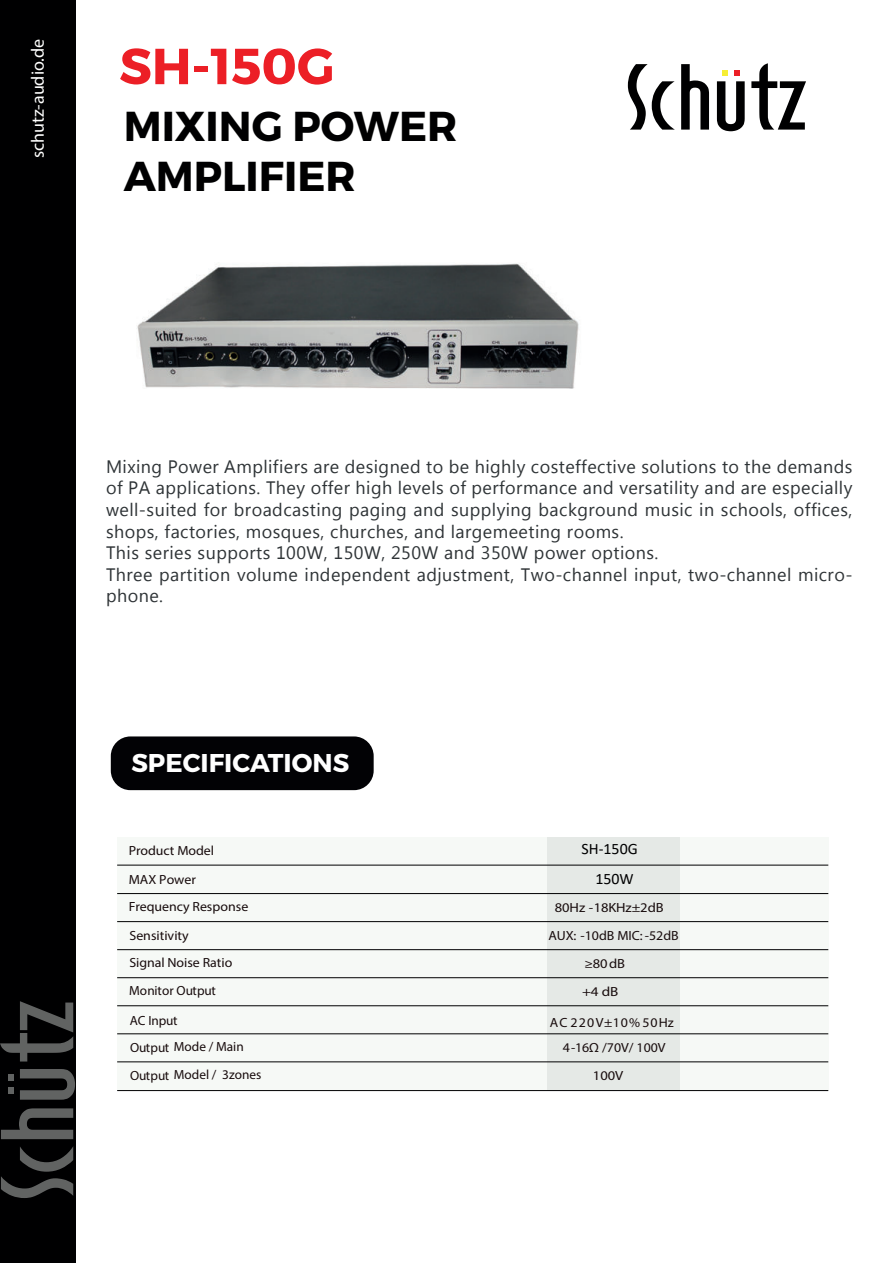
<style>
.page{position:relative;width:893px;height:1263px;background:#fff}
.page>*{position:absolute;margin:0;border:0;box-sizing:border-box;transform-origin:0 0}
.t1{font:700 50.55px "Montserrat";color:#ec1f26}
.t2{font:700 41.7px/50.1px "Montserrat";color:#000001}
.t3{font:700 25.65px "Montserrat";color:#fff}
.t4{font:18px/21.6px "Microsoft Tai Le";letter-spacing:.025em;color:#2e3336}
.t5{font:18px "Myriad Pro";color:#fff}
.t6{font:15.9px "Calibri";color:#000001}
.t7{font:13.35px/27.3px "Myriad Pro";color:#180c0d;scale:1.05 1}
.t8{font:13.35px/27.8px "Myriad Pro";color:#180c0d}
.t9{font:13.35px/28.7px "Myriad Pro";color:#180c0d;scale:1.09 1}
.t10{font:13.35px "Myriad Pro";letter-spacing:.08em;color:#180c0d;scale:1.05 1}
.t11{font:13.35px "Myriad Pro";color:#180c0d;scale:1.14 1}
</style>
<div class="page">
<img style="left:137px;top:263px;width:442px;height:126px">
<svg style="left:628px;top:64px;width:47px;height:66px"></svg>
<svg style="left:681px;top:64px;width:28px;height:66px"></svg>
<svg style="left:717px;top:71px;width:28px;height:60px"></svg>
<svg style="left:751px;top:63px;width:55px;height:67px"></svg>
<div style="left:1px;top:0;width:75px;height:1263px;background:#000001"></div>
<svg style="left:1px;top:1147px;width:72px;height:51px"></svg>
<svg style="left:1px;top:1108px;width:72px;height:31px"></svg>
<svg style="left:20px;top:1069px;width:55px;height:31px"></svg>
<svg style="left:8px;top:1088px;width:6px;height:6px"></svg>
<svg style="left:8px;top:1074px;width:6px;height:6px"></svg>
<svg style="left:0;top:1001px;width:73px;height:60px"></svg>
<div style="left:111px;top:736px;width:263px;height:54px;background:#020205;border-radius:20px"></div>
<div style="left:117px;top:837px;width:711px;height:253px;background:#f6f9f6"></div>
<div style="left:547px;top:837px;width:132px;height:253px;background:#e5e9e6"></div>
<hr style="left:117px;top:893px;width:711px;height:1px;background:#000001">
<hr style="left:117px;top:921px;width:711px;height:1px;background:#000001">
<hr style="left:117px;top:949px;width:711px;height:1px;background:#000001">
<hr style="left:117px;top:977px;width:711px;height:1px;background:#000001">
<hr style="left:117px;top:1005px;width:711px;height:1px;background:#000001">
<hr style="left:117px;top:1033px;width:711px;height:1px;background:#000001">
<hr style="left:117px;top:1061px;width:711px;height:1px;background:#000001">
<hr style="left:117px;top:1090px;width:711px;height:1px;background:#000001">
<hr style="left:117px;top:865px;width:711px;height:1px;background:#000001">
<p class="t5" style="left:31px;top:158px;width:121px;rotate:-90deg">schutz-audio.de</p>
<p class="t5" style="left:31px;top:104px;width:57px;rotate:-90deg">tech.de</p>
<h1 class="t1" style="left:119px;top:37px;width:217px">SH-150G</h1>
<h2 class="t2" style="left:124px;top:102px;width:335px">MIXING POWER<br>AMPLIFIER</h2>
<p class="t4" style="left:106px;top:457px;width:748px">Mixing Power Amplifiers are designed to be highly costeffective solutions to the demands of PA applications. They offer high levels of performance and versatility and are especially well-suited for broadcasting paging and supplying background music in schools, offices, shops, factories, mosques, churches, and largemeeting rooms.<br>This series supports 100W, 150W, 250W and 350W power options.<br>Three partition volume independent adjustment, Two-channel input, two-channel micro&shy;phone.</p>
<h3 class="t3" style="left:131px;top:748px;width:219px">SPECIFICATIONS</h3>
<p class="t7" style="left:129px;top:838px;width:83px">Product Model</p>
<p class="t7" style="left:129px;top:867px;width:115px">MAX Power<br>Frequency Response</p>
<p class="t7" style="left:129px;top:923px;width:58px">Sensitivity</p>
<p class="t6" style="left:581px;top:839px;width:58px">SH-150G</p>
<p class="t6" style="left:595px;top:869px;width:40px">150W</p>
<p class="t9" style="left:549px;top:894px;width:121px;text-indent:6px">80Hz -18KHz±2dB<br>AUX: -10dB MIC: -52dB</p>
<p class="t7" style="left:129px;top:950px;width:99px">Signal Noise Ratio</p>
<p class="t9" style="left:584px;top:950px;width:39px">≥80dB</p>
<p class="t8" style="left:129px;top:978px;width:88px">Monitor Output</p>
<p class="t11" style="left:582px;top:987px;width:33px">+4 dB</p>
<p class="t8" style="left:130px;top:1007px;width:49px">AC Input</p>
<p class="t10" style="left:550px;top:1017px;width:120px">AC 220V±10%50Hz</p>
<p class="t8" style="left:130px;top:1034px;width:133px">Output Mode / Main<br>Output Model / 3zones</p>
<p class="t7" style="left:593px;top:1034px;width:71px;line-height:28.2px;text-indent:-30px">4-16Ω /70V/ 100V<br>100V</p>
</div>
